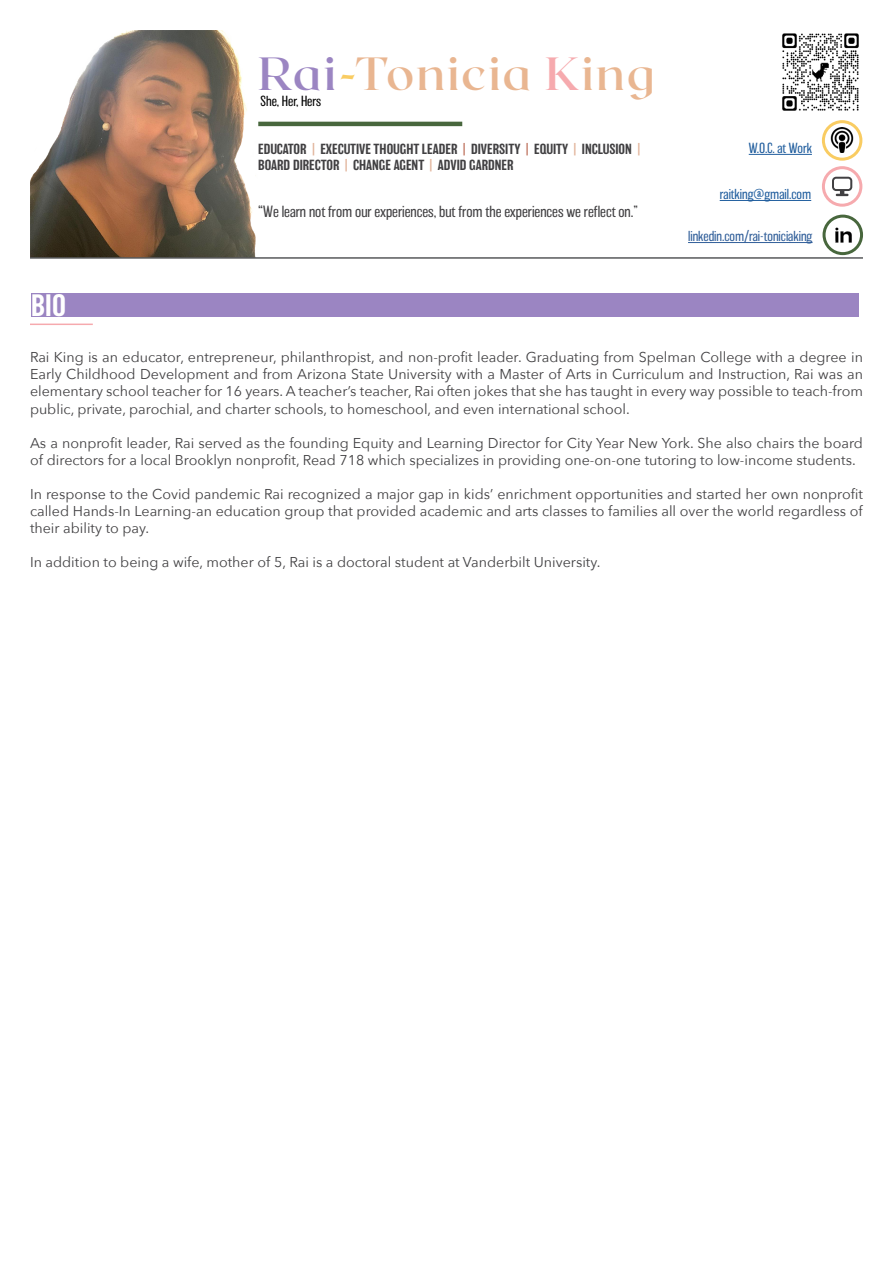
<style>
.page{position:relative;width:893px;height:1263px;background:#fff}
.page>*{position:absolute;margin:0;border:0;box-sizing:border-box;transform-origin:0 0}
.t1{font:600 46.5px "Roxborough CF";letter-spacing:.04em;color:#e9b691}
.t2{font:500 28.5px "Balboa";color:#fff}
.t3{font:200 15px "Balboa";color:#414042}
.t4{font:14.25px/17.1px "Avenir Next";color:#414042;text-align:justify}
.t5{font:500 13.5px/16.2px "Balboa";color:#414042}
.t6{font:200 13.5px "Balboa";color:#215e9e}
.t7{font:200 13.5px "Balboa";color:#305e99}
.t8{font:200 13.5px "Balboa";color:#000}
.s1{color:#9b85c2}
.s2{color:#f9cc62}
.s3{color:#f6aaae}
.s4{color:#e1b399}
.s5{color:#c07661}
</style>
<div class="page">
<img style="left:30px;top:30px;width:226px;height:227px">
<hr style="left:258px;top:122px;width:204px;height:4px;background:#48673d">
<hr style="left:30px;top:324px;width:63px;height:1px;background:#f6aaae">
<img style="left:823px;top:122px;width:38px;height:37px;border-radius:19px">
<div style="left:822px;top:120px;width:40px;height:41px;border:3px solid #f9cc62;border-radius:50%"></div>
<svg style="left:832px;top:177px;width:20px;height:19px"></svg>
<div style="left:822px;top:166px;width:40px;height:41px;border:3px solid #f6aaae;border-radius:50%"></div>
<hr style="left:30px;top:257px;width:833px;height:2px;background:#58595b">
<div style="left:822px;top:215px;width:41px;height:40px;border:3px solid #48673d;border-radius:50%"></div>
<img style="left:827px;top:221px;width:32px;height:28px">
<hr style="left:688px;top:242px;width:124px;height:1px;background:#305e99">
<img style="left:829px;top:128px;width:25px;height:25px">
<img style="left:782px;top:33px;width:77px;height:78px">
<div style="left:31px;top:293px;width:828px;height:23px;background:#9b85c2"></div>
<hr style="left:749px;top:154px;width:63px;height:1px;background:#215e9e">
<hr style="left:720px;top:200px;width:91px;height:1px;background:#215e9e">
<h2 class="t2" style="left:31px;top:289px;width:36px">BIO</h2>
<h1 class="t1" style="left:258px;top:43px;width:398px"><span class="s1">Rai</span><span class="s2">-</span>Tonicia <span class="s3">K</span>ing</h1>
<p class="t8" style="left:261px;top:94px;width:62px">She, Her, Hers</p>
<p class="t5" style="left:258px;top:141px;width:383px">EDUCATOR <span class="s4">|</span> EXECUTIVE THOUGHT LEADER <span class="s5">|</span> DIVERSITY <span class="s5">|</span> EQUITY <span class="s4">|</span> INCLUSION <span class="s4">|<br></span>BOARD DIRECTOR <span class="s4">|</span> CHANGE AGENT <span class="s4">|</span> ADVID GARDNER</p>
<p class="t3" style="left:258px;top:203px;width:381px">“We learn not from our experiences, but from the experiences we reflect on.”</p>
<p class="t6" style="left:749px;top:140px;width:65px">W.O.C. at Work</p>
<p class="t6" style="left:720px;top:186px;width:93px">raitking@gmail.com</p>
<p class="t7" style="left:688px;top:229px;width:126px">linkedin.com/rai-toniciaking</p>
<p class="t4" style="left:30px;top:348px;width:834px">Rai King is an educator, entrepreneur, philanthropist, and non-profit leader. Graduating from Spelman College with a degree in Early Childhood Development and from Arizona State University with a Master of Arts in Curriculum and Instruction, Rai was an elementary school teacher for 16 years. A teacher’s teacher, Rai often jokes that she has taught in every way possible to teach-from public, private, parochial, and charter schools, to homeschool, and even international school.</p>
<p class="t4" style="left:30px;top:434px;width:834px">As a nonprofit leader, Rai served as the founding Equity and Learning Director for City Year New York. She also chairs the board of directors for a local Brooklyn nonprofit, Read 718 which specializes in providing one-on-one tutoring to low-income students.</p>
<p class="t4" style="left:30px;top:485px;width:834px">In response to the Covid pandemic Rai recognized a major gap in kids’ enrichment opportunities and started her own nonprofit called Hands-In Learning-an education group that provided academic and arts classes to families all over the world regardless of their ability to pay.</p>
<p class="t4" style="left:30px;top:553px;width:572px">In addition to being a wife, mother of 5, Rai is a doctoral student at Vanderbilt University.</p>
</div>
